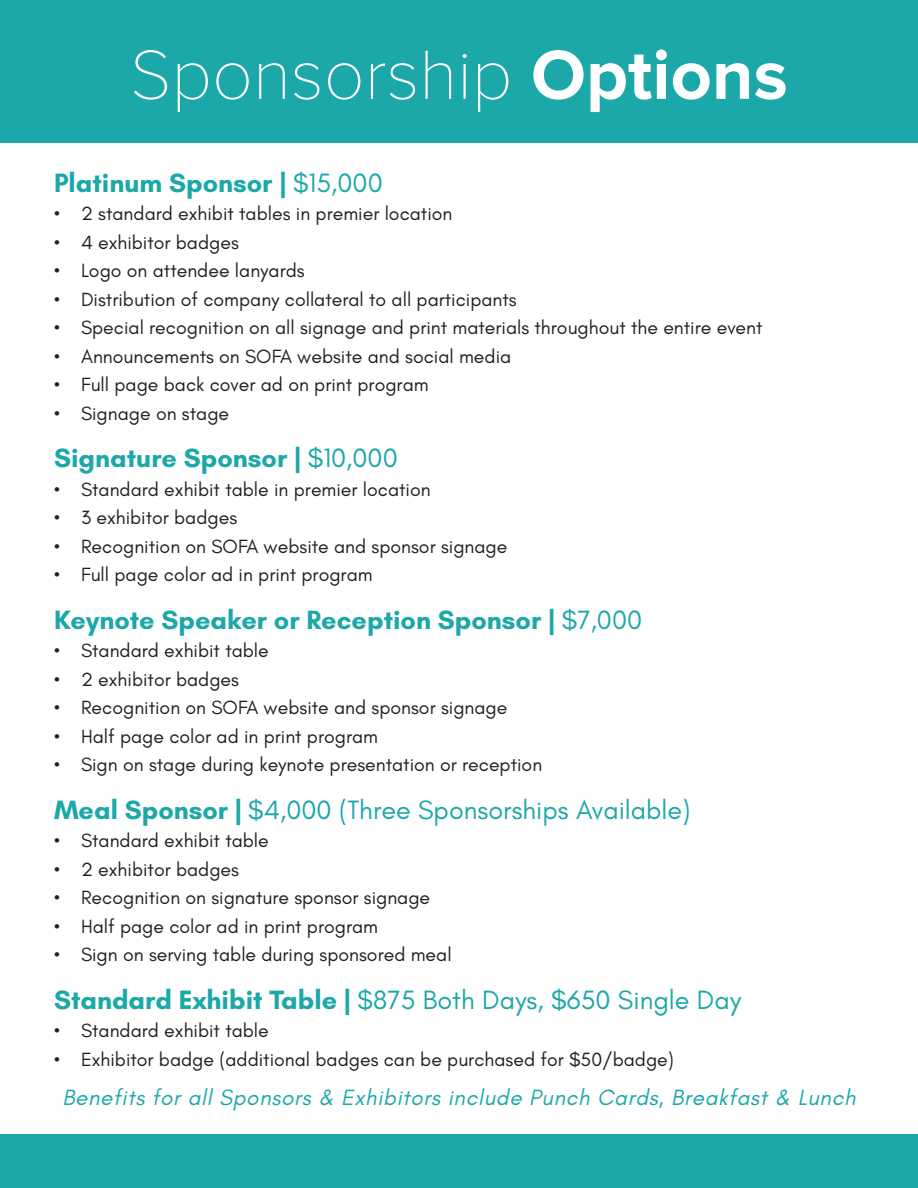
<style>
.page{position:relative;width:918px;height:1188px;background:#fff}
.page>*{position:absolute;margin:0;border:0;box-sizing:border-box;transform-origin:0 0}
.t1{font:100 72px "Proxima Nova T";color:#fff}
.t2{font:27px "Glacial Indifference";color:#1ca7a9}
.t3{font:700 27px "Glacial Indifference";color:#1ca7a9}
.t4{font:italic 22.5px "Glacial Indifference";letter-spacing:.03em;color:#1ca7a9}
.t5{font:19.5px "Glacial Indifference";color:#231f20}
.s1{font-family:"Proxima Nova";font-weight:700}
.s2{font-weight:400}
.s3{font-weight:700}
</style>
<div class="page">
<div style="left:0;top:0;width:918px;height:143px;background:#1ca7a9"></div>
<div style="left:0;top:1134px;width:918px;height:54px;background:#1ca7a9"></div>
<h1 class="t1" style="left:130px;top:34px;width:659px">Sponsorship <span class="s1">Options</span></h1>
<h2 class="t3" style="left:54px;top:166px;width:330px">Platinum Sponsor | <span class="s2">$15,000</span></h2>
<p class="t5" style="left:54px;top:203px;width:400px">• 2 standard exhibit tables in premier location</p>
<p class="t5" style="left:54px;top:232px;width:186px">• 4 exhibitor badges</p>
<p class="t5" style="left:54px;top:260px;width:252px">• Logo on attendee lanyards</p>
<p class="t5" style="left:54px;top:289px;width:464px">• Distribution of company collateral to all participants</p>
<p class="t5" style="left:54px;top:317px;width:710px">• Special recognition on all signage and print materials throughout the entire event</p>
<p class="t5" style="left:54px;top:346px;width:459px">• Announcements on SOFA website and social media</p>
<p class="t5" style="left:54px;top:374px;width:376px">• Full page back cover ad on print program</p>
<p class="t5" style="left:54px;top:403px;width:177px">• Signage on stage</p>
<h2 class="t3" style="left:54px;top:441px;width:345px">Signature Sponsor | <span class="s2">$10,000</span></h2>
<p class="t5" style="left:54px;top:478px;width:378px">• Standard exhibit table in premier location</p>
<p class="t5" style="left:54px;top:507px;width:185px">• 3 exhibitor badges</p>
<p class="t5" style="left:54px;top:535px;width:455px">• Recognition on SOFA website and sponsor signage</p>
<p class="t5" style="left:54px;top:564px;width:320px">• Full page color ad in print program</p>
<h2 class="t3" style="left:54px;top:603px;width:590px">Keynote Speaker or Reception Sponsor | <span class="s2">$7,000</span></h2>
<p class="t5" style="left:54px;top:640px;width:216px">• Standard exhibit table</p>
<p class="t5" style="left:54px;top:668px;width:187px">• 2 exhibitor badges</p>
<p class="t5" style="left:54px;top:697px;width:455px">• Recognition on SOFA website and sponsor signage</p>
<p class="t5" style="left:54px;top:725px;width:326px">• Half page color ad in print program</p>
<p class="t5" style="left:54px;top:754px;width:490px">• Sign on stage during keynote presentation or reception</p>
<h2 class="t2" style="left:54px;top:794px;width:638px"><span class="s3">Meal Sponsor |</span> $4,000 (Three Sponsorships Available)</h2>
<p class="t5" style="left:54px;top:830px;width:216px">• Standard exhibit table</p>
<p class="t5" style="left:54px;top:858px;width:187px">• 2 exhibitor badges</p>
<p class="t5" style="left:54px;top:887px;width:378px">• Recognition on signature sponsor signage</p>
<p class="t5" style="left:54px;top:915px;width:326px">• Half page color ad in print program</p>
<p class="t5" style="left:54px;top:944px;width:399px">• Sign on serving table during sponsored meal</p>
<h2 class="t2" style="left:54px;top:984px;width:689px"><span class="s3">Standard Exhibit Table |</span> $875 Both Days, $650 Single Day</h2>
<p class="t5" style="left:54px;top:1020px;width:216px">• Standard exhibit table</p>
<p class="t5" style="left:54px;top:1048px;width:621px">• Exhibitor badge (additional badges can be purchased for $50/badge)</p>
<p class="t4" style="left:62px;top:1084px;width:795px">Benefits for all Sponsors &amp; Exhibitors include Punch Cards, Breakfast &amp; Lunch</p>
</div>
